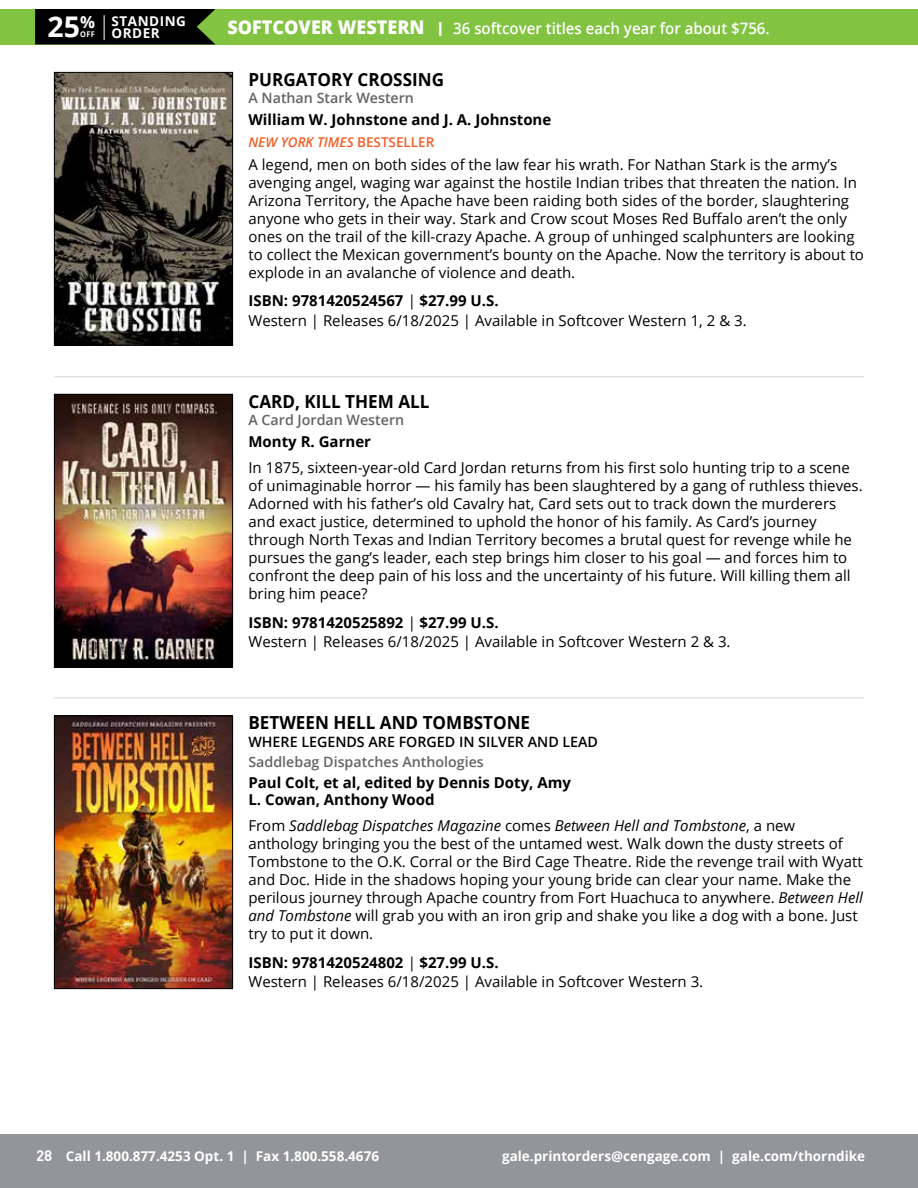
<style>
.page{position:relative;width:918px;height:1188px;background:#fff}
.page>*{position:absolute;margin:0;border:0;box-sizing:border-box;transform-origin:0 0}
.t1{font:700 28.5px "Open Sans";color:#fff}
.t2{font:700 18px "Open Sans";color:#000;scale:.95 1}
.t3{font:600 15.75px "Open Sans";color:#fff;scale:.95 1}
.t4{font:15px/18px "Open Sans";color:#000}
.t5{font:700 15px/16.5px "Open Sans";color:#000}
.t6{font:600 14.25px "Open Sans";color:#636466}
.t7{font:600 14.25px "Open Sans";color:#000}
.t8{font:700 13.5px "Open Sans";color:#fff}
.t9{font:italic 600 13.5px "Open Sans";color:#f15d24}
.t10{font:700 13.5px/12px "Open Sans";letter-spacing:.04em;color:#fff}
.s1{font-weight:800;font-size:18.9px}
.s2{font-size:19.5px}
.s3{font-size:7.8px}
.s4{font-style:normal}
.s5{font-weight:700}
.s6{font-style:italic}
.s7{font-family:"DIN Offc";font-size:15px}
</style>
<div class="page">
<div style="left:0;top:1134px;width:918px;height:54px;background:#939598"></div>
<div style="left:0;top:9px;width:918px;height:35px;background:#82c341"></div>
<div style="left:35px;top:9px;width:180px;height:35px;background:#000"></div>
<img style="left:56px;top:74px;width:175px;height:270px">
<div style="left:54px;top:72px;width:179px;height:274px;border:1px solid #000"></div>
<img style="left:56px;top:396px;width:175px;height:269px">
<div style="left:54px;top:394px;width:179px;height:273px;border:1px solid #000"></div>
<hr style="left:54px;top:698px;width:810px;height:1px;background:#d1d3d4">
<img style="left:56px;top:718px;width:175px;height:269px">
<div style="left:54px;top:716px;width:179px;height:273px;border:1px solid #000"></div>
<hr style="left:54px;top:376px;width:810px;height:1px;background:#d1d3d4">
<h1 class="t1" style="left:47px;top:7px;width:49px">25<sup>%</sup></h1>
<p class="t3" style="left:228px;top:18px;width:572px"><span class="s1">SOFTCOVER WESTERN</span> <span class="s2">I</span> 36 softcover titles each year for about $756.</p>
<p class="t10" style="left:80px;top:14px;width:107px;text-indent:31px">STANDING<br><span class="s3">OFF</span> ORDER</p>
<p class="t2" style="left:248px;top:67px;width:207px">PURGATORY CROSSING</p>
<p class="t6" style="left:248px;top:88px;width:167px">A Nathan Stark Western</p>
<p class="t5" style="left:248px;top:111px;width:304px">William W. Johnstone and J. A. Johnstone</p>
<p class="t9" style="left:248px;top:133px;width:187px">NEW YORK TIMES <span class="s4">BESTSELLER</span></p>
<p class="t4" style="left:248px;top:155px;width:617px">A legend, men on both sides of the law fear his wrath. For Nathan Stark is the army’s avenging angel, waging war against the hostile Indian tribes that threaten the nation. In Arizona Territory, the Apache have been raiding both sides of the border, slaughtering anyone who gets in their way. Stark and Crow scout Moses Red Buffalo aren’t the only ones on the trail of the kill-crazy Apache. A group of unhinged scalphunters are looking to collect the Mexican government’s bounty on the Apache. Now the territory is about to explode in an avalanche of violence and death.</p>
<p class="t4" style="left:248px;top:291px;width:500px;line-height:19.5px"><span class="s5">ISBN: 9781420524567</span> <span class="s6">|</span> <span class="s5">$27.99 U.S.<br></span>Western | Releases 6/18/2025 | Available in Softcover Western 1, 2 &amp; 3.</p>
<p class="t2" style="left:248px;top:388px;width:192px">CARD, KILL THEM ALL</p>
<p class="t6" style="left:248px;top:410px;width:157px">A Card Jordan Western</p>
<p class="t5" style="left:248px;top:433px;width:124px">Monty R. Garner</p>
<p class="t4" style="left:248px;top:459px;width:616px">In 1875, sixteen-year-old Card Jordan returns from his first solo hunting trip to a scene of unimaginable horror — his family has been slaughtered by a gang of ruthless thieves.<br>Adorned with his father’s old Cavalry hat, Card sets out to track down the murderers and exact justice, determined to uphold the honor of his family. As Card’s journey through North Texas and Indian Territory becomes a brutal quest for revenge while he pursues the gang’s leader, each step brings him closer to his goal — and forces him to confront the deep pain of his loss and the uncertainty of his future. Will killing them all bring him peace?</p>
<p class="t4" style="left:248px;top:612px;width:484px;line-height:19.5px"><span class="s5">ISBN: 9781420525892</span> <span class="s6">|</span> <span class="s5">$27.99 U.S.<br></span>Western | Releases 6/18/2025 | Available in Softcover Western 2 &amp; 3.</p>
<p class="t2" style="left:248px;top:710px;width:298px">BETWEEN HELL AND TOMBSTONE</p>
<p class="t7" style="left:248px;top:732px;width:351px">WHERE LEGENDS ARE FORGED IN SILVER AND LEAD</p>
<p class="t6" style="left:248px;top:752px;width:237px">Saddlebag Dispatches Anthologies</p>
<p class="t5" style="left:248px;top:774px;width:324px">Paul Colt, et al, edited by Dennis Doty, Amy<br>L. Cowan, Anthony Wood</p>
<p class="t4" style="left:248px;top:816px;width:616px">From <span class="s6">Saddlebag Dispatches Magazine</span> comes <span class="s6">Between Hell and Tombstone</span>, a new anthology bringing you the best of the untamed west. Walk down the dusty streets of Tombstone to the O.K. Corral or the Bird Cage Theatre. Ride the revenge trail with Wyatt and Doc. Hide in the shadows hoping your young bride can clear your name. Make the perilous journey through Apache country from Fort Huachuca to anywhere. <span class="s6">Between Hell and Tombstone</span> will grab you with an iron grip and shake you like a dog with a bone. Just try to put it down.</p>
<p class="t4" style="left:248px;top:952px;width:456px;line-height:19.5px"><span class="s5">ISBN: 9781420524802</span> <span class="s6">|</span> <span class="s5">$27.99 U.S.<br></span>Western | Releases 6/18/2025 | Available in Softcover Western 3.</p>
<p class="t8" style="left:36px;top:1146px;width:344px"><span class="s7">28</span> Call 1.800.877.4253 Opt. 1 | Fax 1.800.558.4676</p>
<p class="t8" style="left:502px;top:1146px;width:365px">gale.printorders@cengage.com | gale.com/thorndike</p>
</div>
